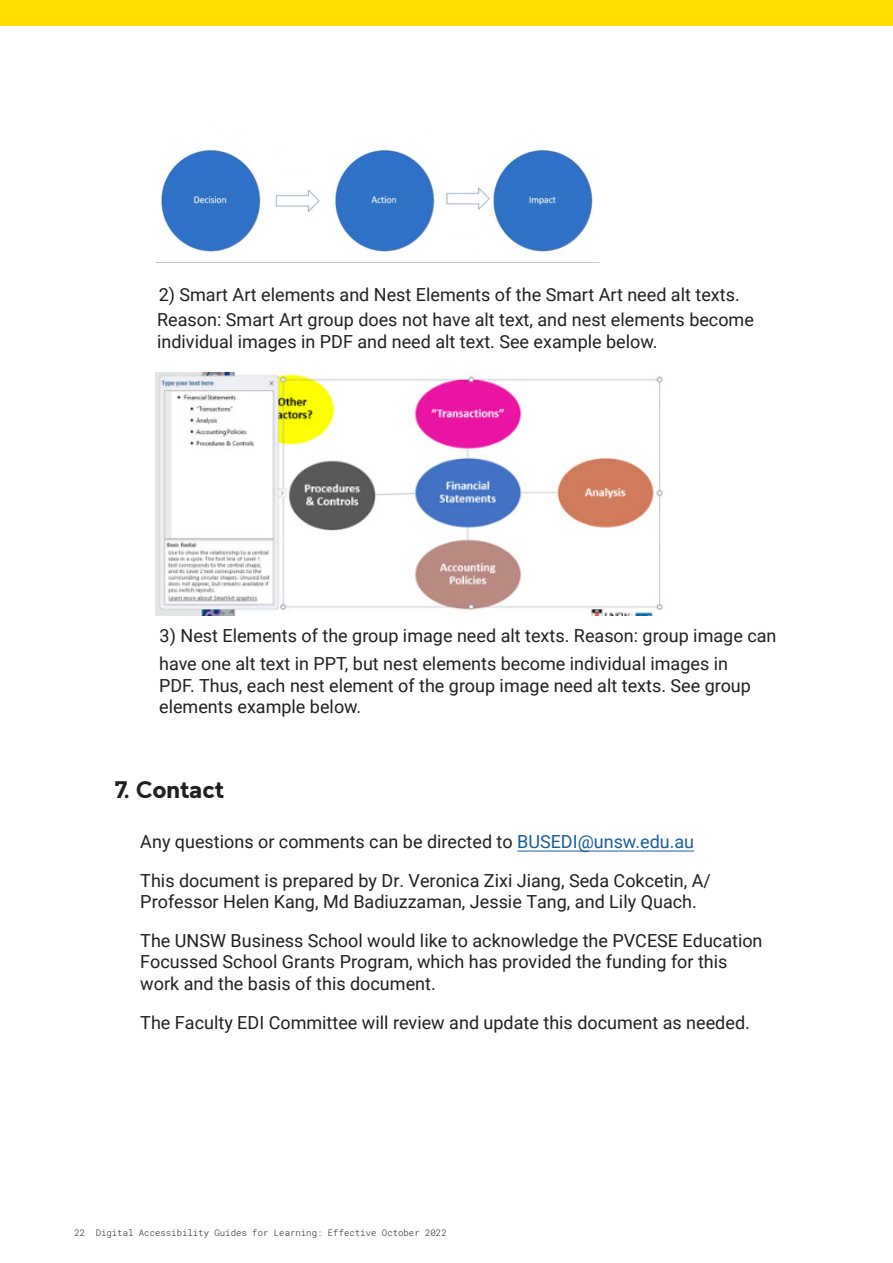
<style>
.page{position:relative;width:893px;height:1263px;background:#fff}
.page>*{position:absolute;margin:0;border:0;box-sizing:border-box;transform-origin:0 0}
.t1{font:700 24px "Clancy";color:#231f20}
.Body{font:18px/21.6px "Roboto";color:#231f20}
.t2{font:300 9px "Roboto Mono";color:#231f20}
.s1{color:#175d9e}
</style>
<div class="page">
<div style="left:0;top:0;width:893px;height:26px;background:#ffdc00"></div>
<img style="left:157px;top:150px;width:443px;height:113px">
<img style="left:156px;top:373px;width:507px;height:243px">
<hr style="left:517px;top:850px;width:177px;height:1px;background:#175d9e">
<p class="Body" style="left:157px;top:281px;width:598px;line-height:25.5px">2) Smart Art elements and Nest Elements of the Smart Art need alt texts.<br>Reason: Smart Art group does not have alt text, and nest elements become</p>
<p class="Body" style="left:157px;top:330px;width:502px">individual images in PDF and need alt text. See example below.</p>
<p class="Body" style="left:159px;top:621px;width:619px;line-height:27.6px">3) Nest Elements of the group image need alt texts. Reason: group image can have one alt text in PPT, but nest elements become individual images in</p>
<p class="Body" style="left:159px;top:674px;width:593px">PDF. Thus, each nest element of the group image need alt texts. See group elements example below.</p>
<h1 class="t1" style="left:115px;top:775px;width:111px">7. Contact</h1>
<p class="Body" style="left:140px;top:822px;width:572px;line-height:38.5px">Any questions or comments can be directed to <span class="s1">BUSEDI@unsw.edu.au<br></span>This document is prepared by Dr. Veronica Zixi Jiang, Seda Cokcetin, A/</p>
<p class="Body" style="left:140px;top:882px;width:624px;line-height:38.5px">Professor Helen Kang, Md Badiuzzaman, Jessie Tang, and Lily Quach.<br>The UNSW Business School would like to acknowledge the PVCESE Education</p>
<p class="Body" style="left:140px;top:950px;width:589px">Focussed School Grants Program, which has provided the funding for this work and the basis of this document.</p>
<p class="Body" style="left:140px;top:1011px;width:611px">The Faculty EDI Committee will review and update this document as needed.</p>
<p class="t2" style="left:74px;top:1227px;width:374px">22 Digital Accessibility Guides for Learning: Effective October 2022</p>
</div>
